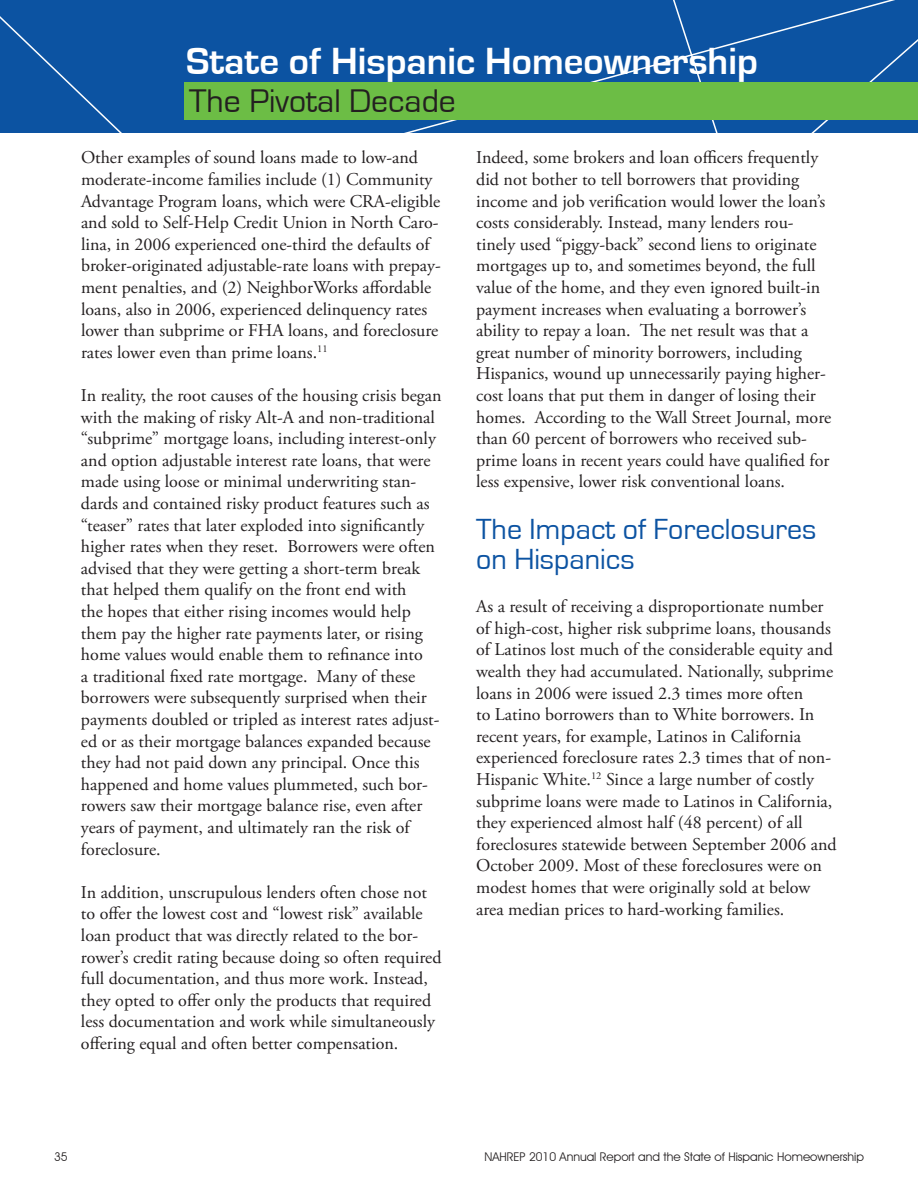
<style>
.page{position:relative;width:918px;height:1188px;background:#fff}
.page>*{position:absolute;margin:0;border:0;box-sizing:border-box;transform-origin:0 0}
.t1{font:700 39px "Eurostile";color:#fff}
.t2{font:33.75px "Eurostile";color:#231f20}
.t3{font:30px/30px "Eurostile";color:#0c53a2}
.t4{font:18px/21.6px "Adobe Garamond Pro";color:#231f20}
.t5{font:12px "Avant Garde IT Cby BT";color:#231f20}
</style>
<div class="page">
<div style="left:0;top:0;width:637px;height:133px;background:#0c53a2"></div>
<div style="left:637px;top:0;width:281px;height:133px;background:#0c53a2"></div>
<div style="left:185px;top:82px;width:733px;height:38px;background:#6cbd45"></div>
<h1 class="t1" style="left:186px;top:40px;width:573px">State of Hispanic Homeownership</h1>
<h2 class="t2" style="left:189px;top:83px;width:268px">The Pivotal Decade</h2>
<p class="t4" style="left:81px;top:147px;width:361px">Other examples of sound loans made to low-and moderate-income families include (1) Community Advantage Program loans, which were CRA-eligible and sold to Self-Help Credit Union in North Caro&shy;lina, in 2006 experienced one-third the defaults of broker-originated adjustable-rate loans with prepay&shy;ment penalties, and (2) NeighborWorks affordable loans, also in 2006, experienced delinquency rates lower than subprime or FHA loans, and foreclosure rates lower even than prime loans.<sup>11</sup></p>
<p class="t4" style="left:81px;top:385px;width:362px">In reality, the root causes of the housing crisis began with the making of risky Alt-A and non-traditional “subprime” mortgage loans, including interest-only and option adjustable interest rate loans, that were made using loose or minimal underwriting stan&shy;dards and contained risky product features such as “teaser” rates that later exploded into significantly higher rates when they reset. Borrowers were often advised that they were getting a short-term break that helped them qualify on the front end with<br>the hopes that either rising incomes would help them pay the higher rate payments later, or rising home values would enable them to refinance into<br>a traditional fixed rate mortgage. Many of these borrowers were subsequently surprised when their payments doubled or tripled as interest rates adjust&shy;ed or as their mortgage balances expanded because they had not paid down any principal. Once this happened and home values plummeted, such bor&shy;rowers saw their mortgage balance rise, even after years of payment, and ultimately ran the risk of foreclosure.</p>
<p class="t4" style="left:81px;top:882px;width:362px">In addition, unscrupulous lenders often chose not to offer the lowest cost and “lowest risk” available loan product that was directly related to the bor&shy;rower’s credit rating because doing so often required full documentation, and thus more work. Instead, they opted to offer only the products that required less documentation and work while simultaneously offering equal and often better compensation.</p>
<p class="t4" style="left:476px;top:147px;width:357px">Indeed, some brokers and loan officers frequently did not bother to tell borrowers that providing income and job verification would lower the loan’s costs considerably. Instead, many lenders rou&shy;tinely used “piggy-back” second liens to originate mortgages up to, and sometimes beyond, the full value of the home, and they even ignored built-in payment increases when evaluating a borrower’s ability to repay a loan. The net result was that a great number of minority borrowers, including Hispanics, wound up unnecessarily paying higher&shy;cost loans that put them in danger of losing their homes. According to the Wall Street Journal, more than 60 percent of borrowers who received sub&shy;prime loans in recent years could have qualified for less expensive, lower risk conventional loans.</p>
<h3 class="t3" style="left:476px;top:515px;width:342px">The Impact of Foreclosures on Hispanics</h3>
<p class="t4" style="left:476px;top:596px;width:362px">As a result of receiving a disproportionate number of high-cost, higher risk subprime loans, thousands of Latinos lost much of the considerable equity and wealth they had accumulated. Nationally, subprime loans in 2006 were issued 2.3 times more often<br>to Latino borrowers than to White borrowers. In recent years, for example, Latinos in California experienced foreclosure rates 2.3 times that of non-Hispanic White.<sup>12</sup> Since a large number of costly subprime loans were made to Latinos in California, they experienced almost half (48 percent) of all foreclosures statewide between September 2006 and October 2009. Most of these foreclosures were on modest homes that were originally sold at below area median prices to hard-working families.</p>
<p class="t5" style="left:54px;top:1149px;width:15px">35</p>
<p class="t5" style="left:484px;top:1149px;width:381px">NAHREP 2010 Annual Report and the State of Hispanic Homeownership</p>
</div>
